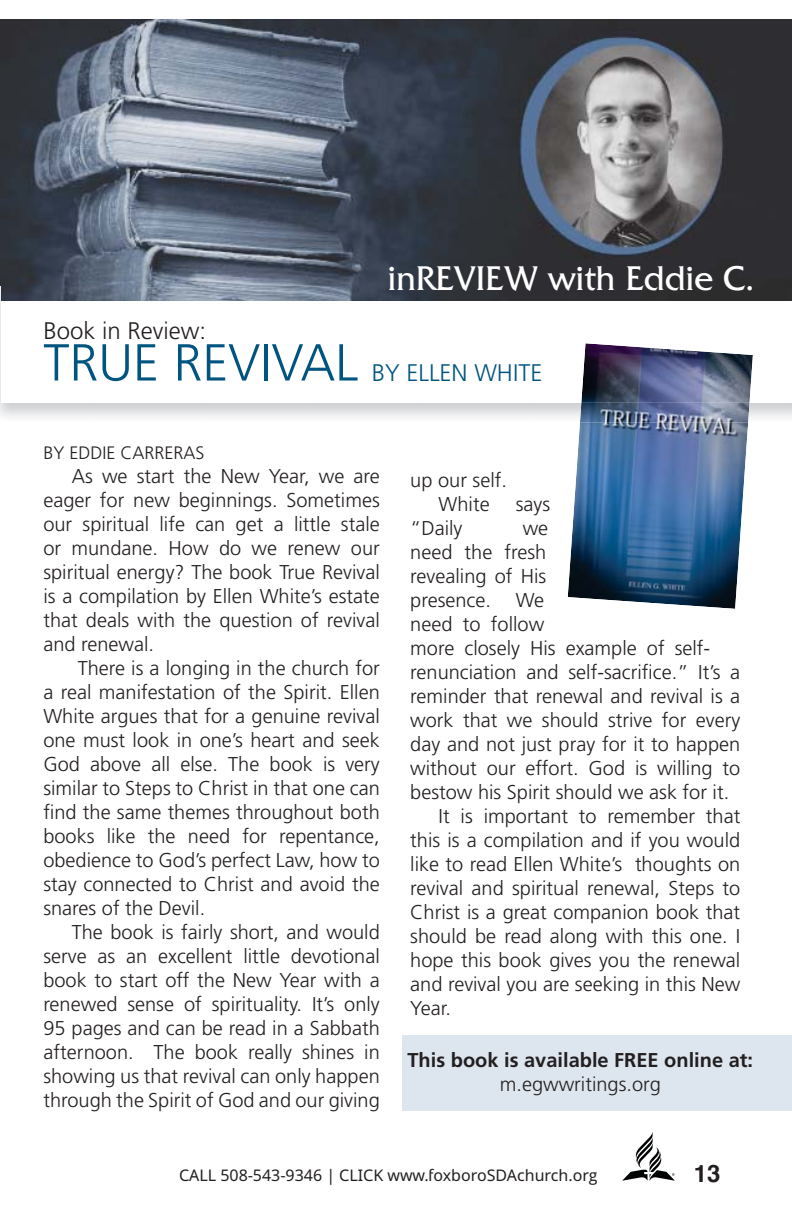
<style>
.page{position:relative;width:792px;height:1224px;background:#fff}
.page>*{position:absolute;margin:0;border:0;box-sizing:border-box;transform-origin:0 0}
.t1{font:36px "Friz Quadrata";color:#fff}
.t2{font:300 24px/42px "Frutiger";color:#231f20}
.t3{font:700 24px "Helvetica";color:#231f20}
.t4{font:300 20px/24px "Frutiger";color:#231f20;text-align:justify}
.t5{font:700 20px "Frutiger";color:#231f20}
.t6{font:300 18px "Frutiger";color:#231f20}
.t7{font:16px "Advent Sans Beta";color:#231f20}
.s1{font-size:52px;color:#005480}
.s2{color:#005480}
</style>
<div class="page">
<svg style="left:623px;top:1133px;width:52px;height:48px"></svg>
<img style="left:0;top:20px;width:792px;height:397px">
<div style="left:2px;top:288px;width:790px;height:115px;background:#fff"></div>
<img style="left:1px;top:286px;width:791px;height:15px">
<img style="left:2px;top:288px;width:790px;height:13px">
<div style="left:402px;top:1036px;width:390px;height:75px;background:#dde6ef"></div>
<img style="left:568px;top:422px;width:180px;height:187px">
<img style="left:580px;top:403px;width:170px;height:19px">
<img style="left:581px;top:343px;width:172px;height:60px">
<h1 class="t1" style="left:388px;top:266px;width:369px">inREVIEW with Eddie C.</h1>
<p class="t2" style="left:43px;top:311px;width:500px">Book in Review:<br><span class="s1">TRUE REVIVAL</span> <span class="s2">BY ELLEN WHITE</span></p>
<p class="t6" style="left:43px;top:446px;width:163px">BY EDDIE CARRERAS</p>
<p class="t4" style="left:43px;top:466px;width:338px;text-indent:28px">As we start the New Year, we are eager for new beginnings. Sometimes our spiritual life can get a little stale or mundane. How do we renew our spiritual energy? The book True Revival is a compilation by Ellen White’s estate that deals with the question of revival and renewal.</p>
<p class="t4" style="left:43px;top:658px;width:338px;text-indent:34px">There is a longing in the church for a real manifestation of the Spirit. Ellen White argues that for a genuine revival one must look in one’s heart and seek God above all else. The book is very similar to Steps to Christ in that one can find the same themes throughout both books like the need for repentance, obedience to God’s perfect Law, how to stay connected to Christ and avoid the snares of the Devil.</p>
<p class="t4" style="left:43px;top:922px;width:338px;text-indent:28px">The book is fairly short, and would serve as an excellent little devotional book to start off the New Year with a renewed sense of spirituality. It’s only 95 pages and can be read in a Sabbath afternoon. The book really shines in showing us that revival can only happen through the Spirit of God and our giving</p>
<p class="t4" style="left:410px;top:469px;width:98px;text-align:center">up our self.<br>White</p>
<p class="t4" style="left:516px;top:493px;width:36px">says</p>
<p class="t4" style="left:410px;top:517px;width:54px">“Daily</p>
<p class="t4" style="left:523px;top:517px;width:27px">we</p>
<p class="t4" style="left:410px;top:541px;width:138px">need the fresh</p>
<p class="t4" style="left:410px;top:565px;width:138px">revealing of His</p>
<p class="t4" style="left:410px;top:589px;width:136px">presence. We</p>
<p class="t4" style="left:410px;top:613px;width:136px">need to follow</p>
<p class="t4" style="left:410px;top:637px;width:302px">more closely His example of self-</p>
<p class="t4" style="left:410px;top:661px;width:331px">renunciation and self-sacrifice.” It’s a</p>
<p class="t4" style="left:410px;top:685px;width:331px">reminder that renewal and revival is a</p>
<p class="t4" style="left:410px;top:709px;width:331px">work that we should strive for every</p>
<p class="t4" style="left:410px;top:733px;width:332px">day and not just pray for it to happen</p>
<p class="t4" style="left:410px;top:757px;width:332px">without our effort. God is willing to</p>
<p class="t4" style="left:410px;top:781px;width:320px">bestow his Spirit should we ask for it.</p>
<p class="t4" style="left:439px;top:805px;width:303px">It is important to remember that</p>
<p class="t4" style="left:410px;top:829px;width:332px">this is a compilation and if you would</p>
<p class="t4" style="left:410px;top:853px;width:332px">like to read Ellen White’s thoughts on</p>
<p class="t4" style="left:410px;top:877px;width:331px">revival and spiritual renewal, Steps to</p>
<p class="t4" style="left:410px;top:901px;width:332px">Christ is a great companion book that</p>
<p class="t4" style="left:410px;top:925px;width:332px">should be read along with this one. I</p>
<p class="t4" style="left:410px;top:949px;width:332px">hope this book gives you the renewal</p>
<p class="t4" style="left:410px;top:973px;width:332px">and revival you are seeking in this New</p>
<p class="t4" style="left:410px;top:997px;width:42px">Year.</p>
<p class="t5" style="left:408px;top:1052px;width:347px">This book is available FREE online at:</p>
<p class="t4" style="left:500px;top:1074px;width:163px">m.egwwritings.org</p>
<p class="t7" style="left:179px;top:1169px;width:420px">CALL 508-543-9346 | CLICK www.foxboroSDAchurch.org</p>
<p class="t3" style="left:694px;top:1164px;width:28px">13</p>
</div>
